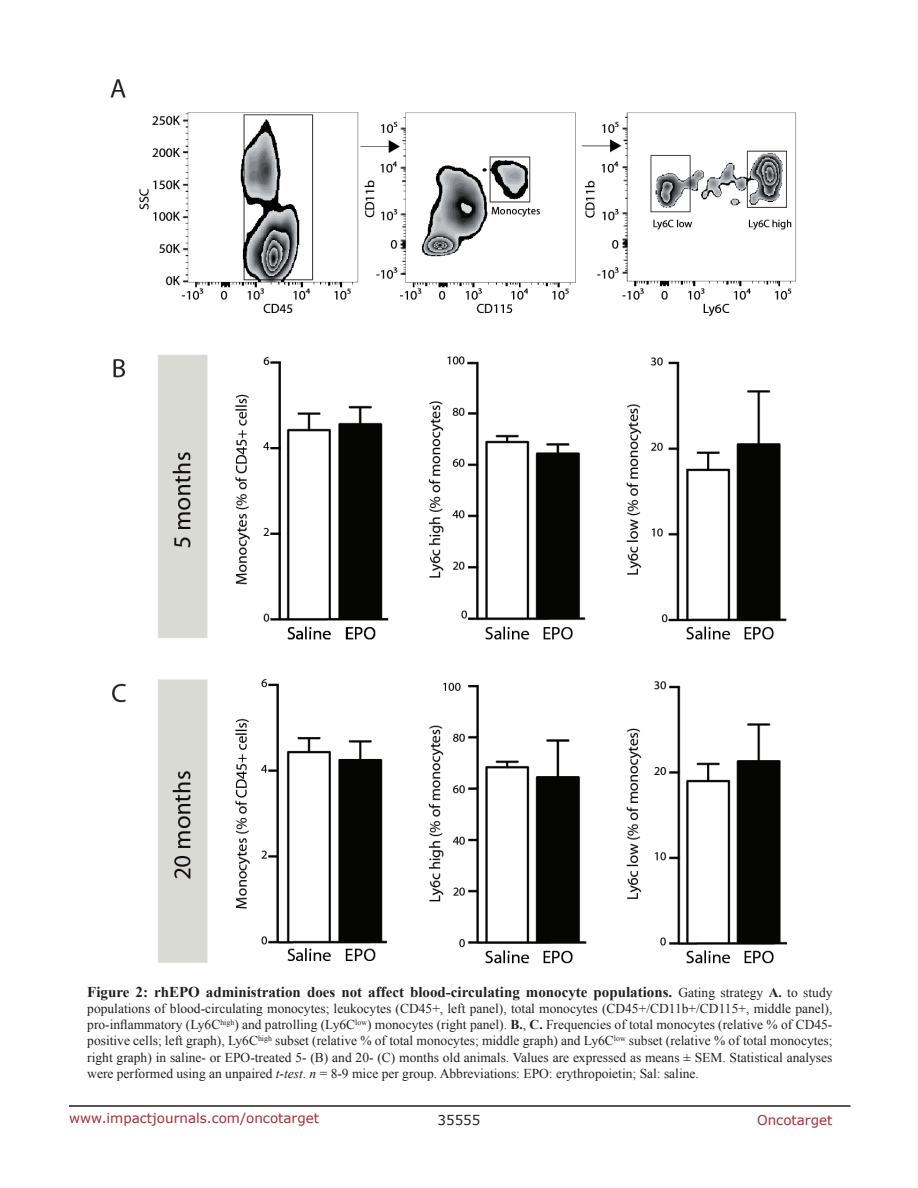
<style>
.page{position:relative;width:918px;height:1188px;background:#fff}
.page>*{position:absolute;margin:0;border:0;box-sizing:border-box;transform-origin:0 0}
.t1{font:700 15px "Times New Roman";color:#221f22}
.t2{font:13.5px/16.2px "Times New Roman";color:#221f22;text-align:justify}
.t3{font:13.5px "Verdana";color:#ac2b31}
.t4{font:13.5px "Verdana";color:#221f22}
.s1{font-weight:400;font-size:13.5px}
.s2{font-size:13.5px}
.s3{font-weight:700}
.s4{font-style:italic}
</style>
<div class="page">
<hr style="left:69px;top:1105px;width:781px;height:2px;background:#231f20">
<img style="left:110px;top:79px;width:687px;height:885px">
<p class="t1" style="left:87px;top:981px;width:747px">Figure 2: rhEPO administration does not affect blood-circulating monocyte populations. <span class="s1">Gating strategy</span> <span class="s2">A.</span> <span class="s1">to study</span></p>
<p class="t2" style="left:87px;top:1000px;width:747px">populations of blood-circulating monocytes; leukocytes (CD45+, left panel), total monocytes (CD45+/CD11b+/CD115+, middle panel), pro-inflammatory (Ly6C<sup>high</sup>) and patrolling (Ly6C<sup>low</sup>) monocytes (right panel). <span class="s3">B.</span>, <span class="s3">C.</span> Frequencies of total monocytes (relative % of CD45- positive cells; left graph), Ly6C<sup>high</sup> subset (relative % of total monocytes; middle graph) and Ly6C<sup>low</sup> subset (relative % of total monocytes; right graph) in saline- or EPO-treated 5- (B) and 20- (C) months old animals. Values are expressed as means ± SEM. Statistical analyses were performed using an unpaired <span class="s4">t-test</span>. <span class="s4">n</span> = 8-9 mice per group. Abbreviations: EPO: erythropoietin; Sal: saline.</p>
<p class="t3" style="left:69px;top:1109px;width:252px">www.impactjournals.com/oncotarget</p>
<p class="t4" style="left:438px;top:1111px;width:44px">35555</p>
<p class="t3" style="left:757px;top:1111px;width:77px">Oncotarget</p>
</div>
